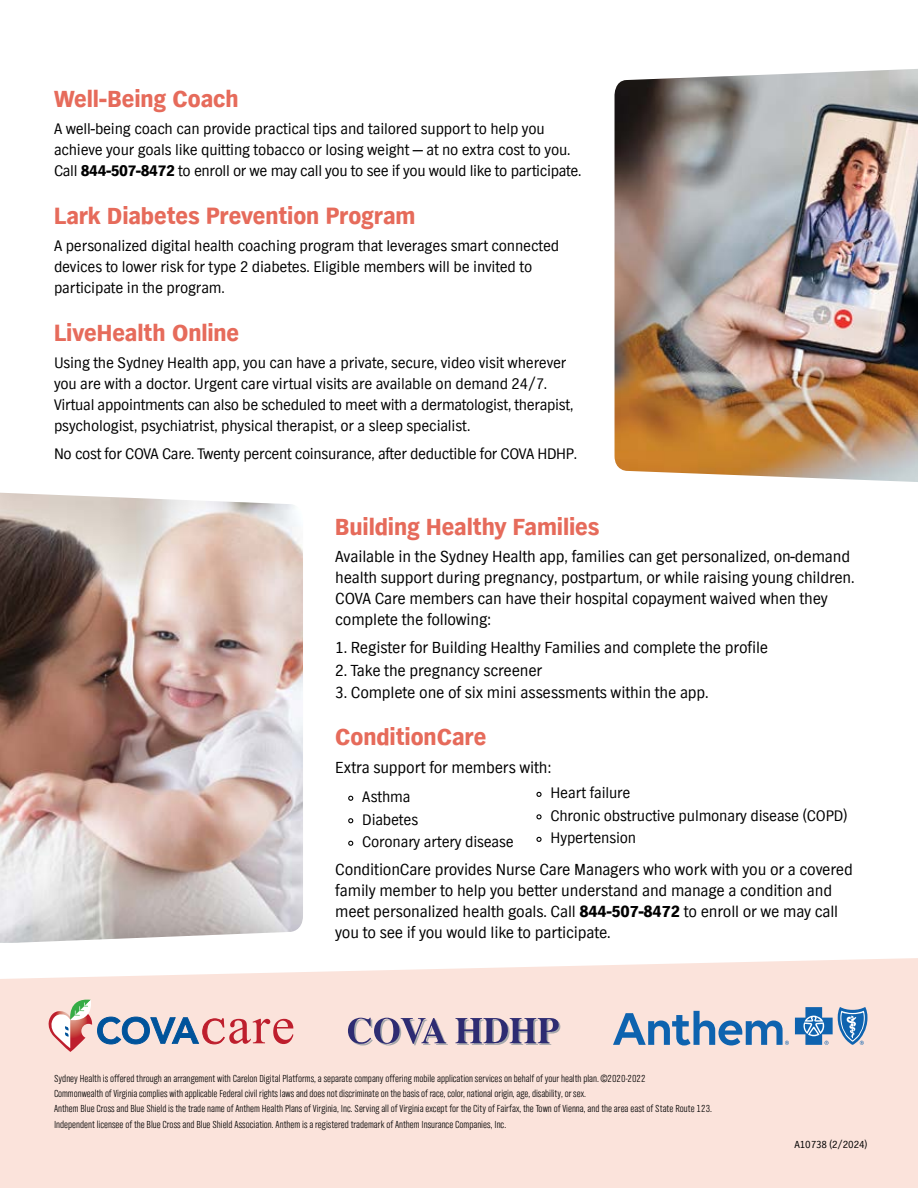
<style>
.page{position:relative;width:918px;height:1188px;background:#fff}
.page>*{position:absolute;margin:0;border:0;box-sizing:border-box;transform-origin:0 0}
.t1{font:900 24px "TV Nord EF";letter-spacing:-.005em;color:#e66b5b}
.t2{font:16.5px/21px "TV Nord EF";letter-spacing:-.01em;color:#000}
.t3{font:15.75px/21px "TV Nord EF";letter-spacing:-.01em;color:#000}
.t4{font:10.5px/15.3px "TV Nord EF Light Con";color:#000}
.t5{font:10.5px "TV Nord EF";letter-spacing:-.01em;color:#000}
.s1{font-weight:900}
.s2{font-weight:700;font-size:12px}
</style>
<div class="page">
<div style="left:0;top:958px;width:918px;height:230px;background:#fbe3db"></div>
<img style="left:615px;top:69px;width:303px;height:413px">
<img style="left:0;top:493px;width:303px;height:450px">
<svg style="left:49px;top:1000px;width:244px;height:52px;background:#d8c0c2"></svg>
<svg style="left:348px;top:1018px;width:100px;height:28px;background:#b4a5b6"></svg>
<svg style="left:455px;top:1018px;width:105px;height:27px;background:#948aa5"></svg>
<svg style="left:613px;top:1007px;width:254px;height:38px;background:#9db1ca"></svg>
<h1 class="t1" style="left:54px;top:85px;width:186px">Well-Being Coach</h1>
<p class="t3" style="left:54px;top:119px;width:529px">A well-being coach can provide practical tips and tailored support to help you achieve your goals like quitting tobacco or losing weight — at no extra cost to you.<br>Call <span class="s1">844-507-8472</span> to enroll or we may call you to see if you would like to participate.</p>
<h1 class="t1" style="left:54px;top:202px;width:363px">Lark Diabetes Prevention Program</h1>
<p class="t3" style="left:54px;top:236px;width:507px">A personalized digital health coaching program that leverages smart connected devices to lower risk for type 2 diabetes. Eligible members will be invited to participate in the program.</p>
<h1 class="t1" style="left:54px;top:319px;width:187px">LiveHealth Online</h1>
<p class="t3" style="left:54px;top:353px;width:521px">Using the Sydney Health app, you can have a private, secure, video visit wherever you are with a doctor. Urgent care virtual visits are available on demand 24/7.<br>Virtual appointments can also be scheduled to meet with a dermatologist, therapist, psychologist, psychiatrist, physical therapist, or a sleep specialist.</p>
<p class="t3" style="left:54px;top:444px;width:525px">No cost for COVA Care. Twenty percent coinsurance, after deductible for COVA HDHP.</p>
<h1 class="t1" style="left:335px;top:513px;width:266px">Building Healthy Families</h1>
<p class="t2" style="left:335px;top:547px;width:521px">Available in the Sydney Health app, families can get personalized, on-demand health support during pregnancy, postpartum, or while raising young children.<br>COVA Care members can have their hospital copayment waived when they complete the following:</p>
<p class="t2" style="left:335px;top:637px;width:435px">1. Register for Building Healthy Families and complete the profile</p>
<p class="t2" style="left:335px;top:660px;width:209px">2. Take the pregnancy screener</p>
<p class="t2" style="left:335px;top:682px;width:375px">3. Complete one of six mini assessments within the app.</p>
<h1 class="t1" style="left:335px;top:723px;width:153px">ConditionCare</h1>
<p class="t2" style="left:335px;top:757px;width:217px">Extra support for members with:</p>
<p class="t3" style="left:349px;top:787px;width:63px"><span class="s2">•</span> Asthma</p>
<p class="t3" style="left:349px;top:809px;width:71px"><span class="s2">•</span> Diabetes</p>
<p class="t3" style="left:349px;top:832px;width:167px"><span class="s2">•</span> Coronary artery disease</p>
<p class="t2" style="left:335px;top:859px;width:519px">ConditionCare provides Nurse Care Managers who work with you or a covered family member to help you better understand and manage a condition and meet personalized health goals. Call <span class="s1">844-507-8472</span> to enroll or we may call you to see if you would like to participate.</p>
<p class="t3" style="left:537px;top:783px;width:95px"><span class="s2">•</span> Heart failure</p>
<p class="t3" style="left:537px;top:806px;width:312px"><span class="s2">•</span> Chronic obstructive pulmonary disease (COPD)</p>
<p class="t3" style="left:537px;top:828px;width:101px"><span class="s2">•</span> Hypertension</p>
<p class="t4" style="left:54px;top:1071px;width:660px">Sydney Health is offered through an arrangement with Carelon Digital Platforms, a separate company offering mobile application services on behalf of your health plan. ©2020-2022<br>Commonwealth of Virginia complies with applicable Federal civil rights laws and does not discriminate on the basis of race, color, national origin, age, disability, or sex.<br>Anthem Blue Cross and Blue Shield is the trade name of Anthem Health Plans of Virginia, Inc. Serving all of Virginia except for the City of Fairfax, the Town of Vienna, and the area east of State Route 123.<br>Independent licensee of the Blue Cross and Blue Shield Association. Anthem is a registered trademark of Anthem Insurance Companies, Inc.</p>
<p class="t5" style="left:794px;top:1139px;width:75px">A10738 (2/2024)</p>
</div>
